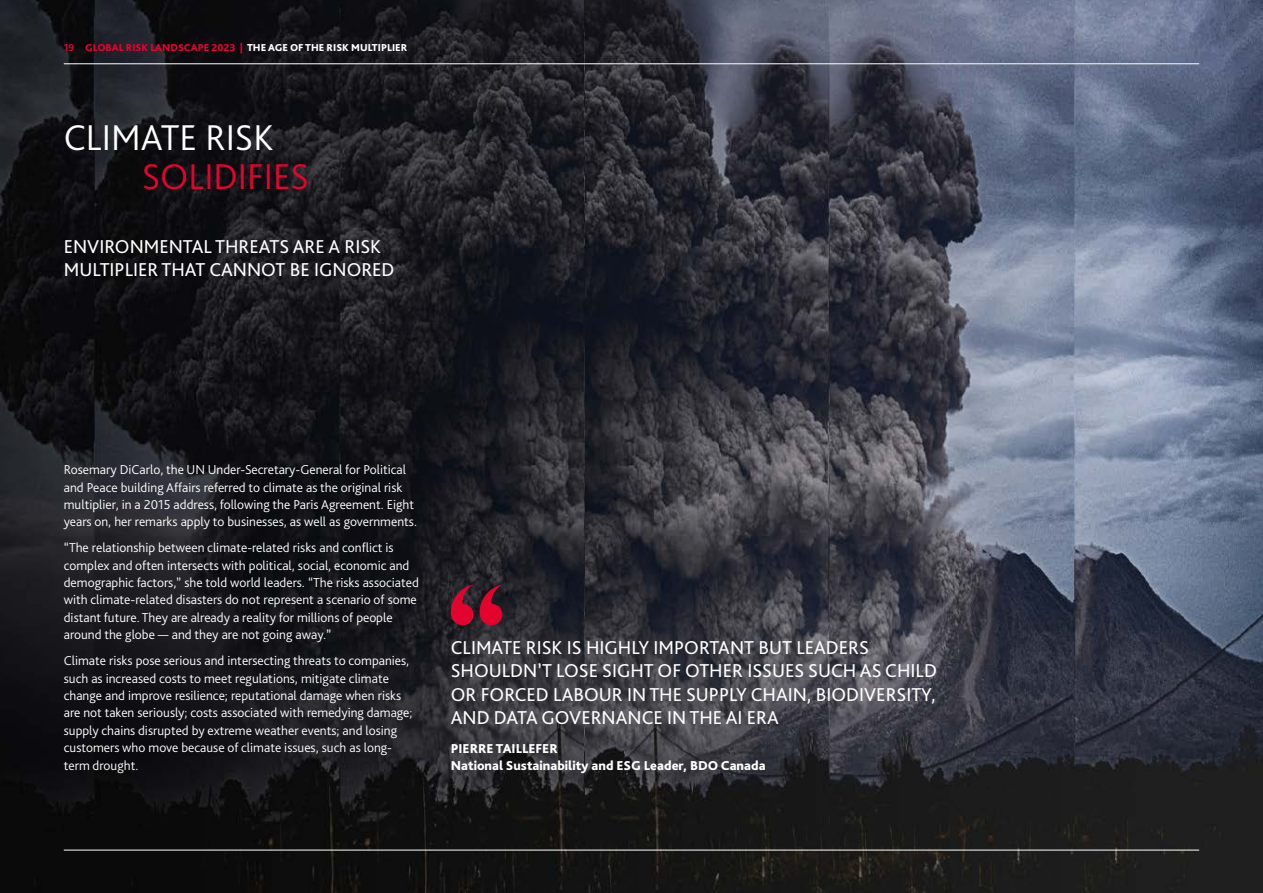
<style>
.page{position:relative;width:1263px;height:893px;background:#fff}
.page>*{position:absolute;margin:0;border:0;box-sizing:border-box;transform-origin:0 0}
.t1{font:300 37.5px "Bliss Pro";color:#fff}
.t2{font:300 37.5px "Bliss Pro";color:#e4032e}
.t3{font:19.5px/23.4px "Bliss Pro";color:#fff}
.t4{font:300 13.5px/17.4px "Bliss Pro";color:#fff}
.t5{font:800 13.5px/16.5px "Bliss Pro";color:#fff}
.t6{font:800 10.5px "Bliss Pro";color:#fff}
.s1{font-weight:700;color:#e4032e}
.s2{color:#e4032e}
</style>
<div class="page">
<img style="left:0;top:0;width:1263px;height:893px">
<hr style="left:64px;top:850px;width:1135px;height:1px;background:#fff">
<hr style="left:64px;top:63px;width:1135px;height:1px;background:#fff">
<svg style="left:451px;top:585px;width:51px;height:40px;background:#86122b"></svg>
<p class="t6" style="left:64px;top:40px;width:345px"><span class="s1">19</span> <span class="s2">GLOBAL RISK LANDSCAPE 2023 |</span> THE AGE OF THE RISK MULTIPLIER</p>
<h1 class="t1" style="left:64px;top:114px;width:211px">CLIMATE RISK</h1>
<h1 class="t2" style="left:142px;top:153px;width:169px">SOLIDIFIES</h1>
<h2 class="t3" style="left:64px;top:234px;width:332px">ENVIRONMENTAL THREATS ARE A RISK<br>MULTIPLIER THAT CANNOT BE IGNORED</h2>
<p class="t4" style="left:64px;top:461px;width:355px">Rosemary DiCarlo, the UN Under-Secretary-General for Political and Peace building Affairs referred to climate as the original risk multiplier, in a 2015 address, following the Paris Agreement. Eight years on, her remarks apply to businesses, as well as governments.</p>
<p class="t4" style="left:64px;top:539px;width:357px">“The relationship between climate-related risks and conflict is complex and often intersects with political, social, economic and demographic factors,” she told world leaders. “The risks associated with climate-related disasters do not represent a scenario of some distant future. They are already a reality for millions of people around the globe — and they are not going away.”</p>
<p class="t4" style="left:64px;top:652px;width:350px">Climate risks pose serious and intersecting threats to companies, such as increased costs to meet regulations, mitigate climate change and improve resilience; reputational damage when risks are not taken seriously; costs associated with remedying damage; supply chains disrupted by extreme weather events; and losing customers who move because of climate issues, such as long&shy;term drought.</p>
<h2 class="t3" style="left:451px;top:635px;width:488px">CLIMATE RISK IS HIGHLY IMPORTANT BUT LEADERS SHOULDN’T LOSE SIGHT OF OTHER ISSUES SUCH AS CHILD OR FORCED LABOUR IN THE SUPPLY CHAIN, BIODIVERSITY, AND DATA GOVERNANCE IN THE AI ERA</h2>
<p class="t5" style="left:451px;top:740px;width:316px">PIERRE TAILLEFER<br>National Sustainability and ESG Leader, BDO Canada</p>
</div>
